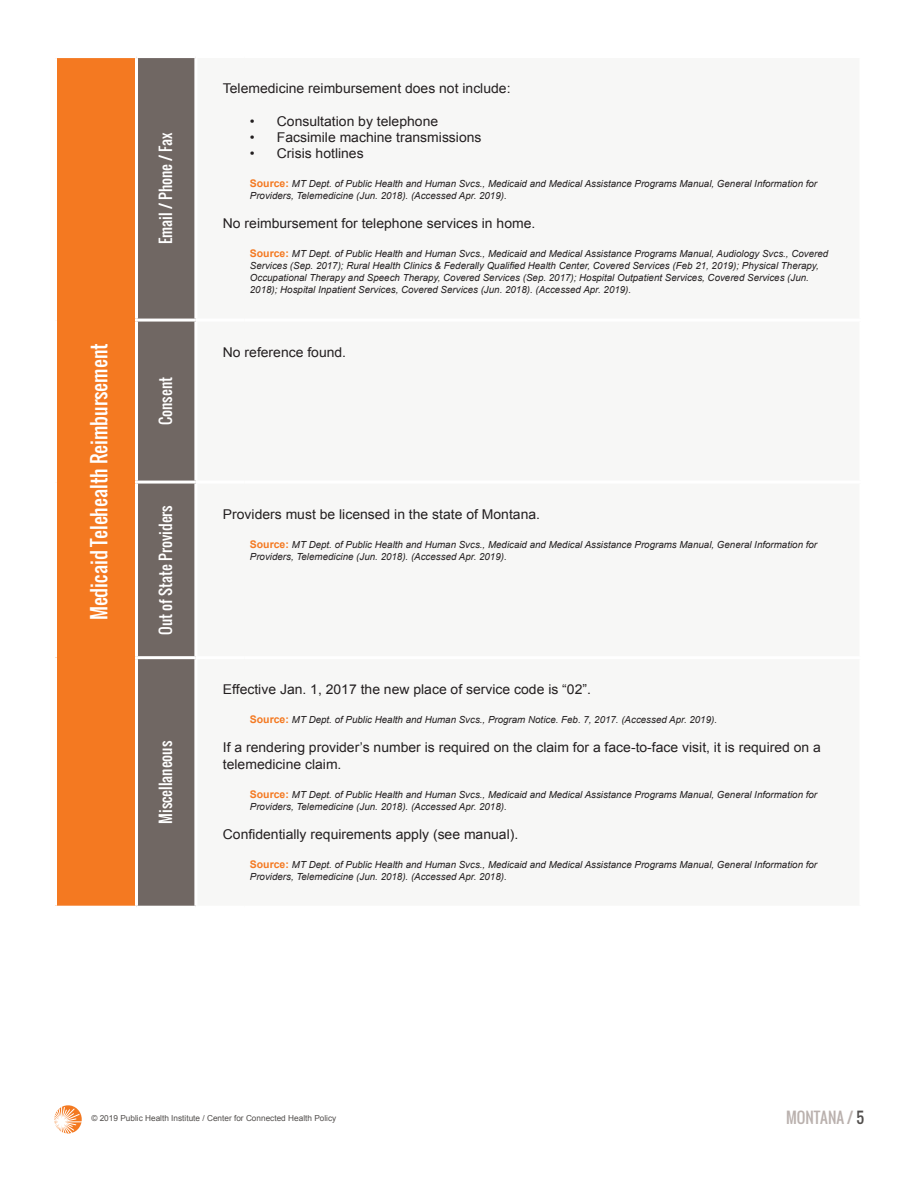
<style>
.page{position:relative;width:918px;height:1188px;background:#fff}
.page>*{position:absolute;margin:0;border:0;box-sizing:border-box;transform-origin:0 0}
.t1{font:19.5px "Oswald";color:#fff}
.t2{font:15px "Oswald";color:#fff}
.t3{font:15px "Oswald";color:#bab1ae}
.t4{font:13.5px/16.2px "Arial";color:#231f20}
.t5{font:italic 9.75px/12px "Arial";color:#231f20}
.t6{font:8.25px "Arial";color:#514e4c}
.s1{font-weight:700;font-style:normal;font-size:10.5px;color:#f47921}
.s2{color:#514e4c}
</style>
<div class="page">
<svg style="left:54px;top:1105px;width:28px;height:29px"></svg>
<div style="left:56px;top:57px;width:80px;height:850px;background:#f47921"></div>
<div style="left:138px;top:58px;width:56px;height:848px;background:#706763"></div>
<hr style="left:54px;top:55px;width:82px;height:3px;background:#fff">
<hr style="left:54px;top:58px;width:3px;height:262px;background:#fff">
<hr style="left:135px;top:58px;width:3px;height:261px;background:#fff">
<hr style="left:54px;top:320px;width:3px;height:162px;background:#fff">
<hr style="left:135px;top:319px;width:61px;height:3px;background:#fff">
<hr style="left:135px;top:322px;width:3px;height:159px;background:#fff">
<hr style="left:54px;top:482px;width:3px;height:176px;background:#fff">
<hr style="left:135px;top:481px;width:61px;height:3px;background:#fff">
<hr style="left:135px;top:484px;width:3px;height:172px;background:#fff">
<hr style="left:54px;top:658px;width:3px;height:248px;background:#fff">
<hr style="left:135px;top:656px;width:61px;height:3px;background:#fff">
<hr style="left:135px;top:659px;width:3px;height:247px;background:#fff">
<hr style="left:54px;top:906px;width:82px;height:3px;background:#fff">
<h1 class="t1" style="left:85px;top:620px;width:279px;rotate:-90deg">Medicaid Telehealth Reimbursement</h1>
<h2 class="t2" style="left:154px;top:244px;width:113px;rotate:-90deg">Email / Phone / Fax</h2>
<h2 class="t2" style="left:154px;top:425px;width:50px;rotate:-90deg">Consent</h2>
<h3 class="t4" style="left:223px;top:81px;width:289px">Telemedicine reimbursement does not include:</h3>
<h3 class="t4" style="left:250px;top:113px;width:190px">• Consultation by telephone</h3>
<h3 class="t4" style="left:250px;top:129px;width:233px">• Facsimile machine transmissions</h3>
<h3 class="t4" style="left:250px;top:146px;width:115px">• Crisis hotlines</h3>
<p class="t5" style="left:250px;top:178px;width:569px"><span class="s1">Source:</span> MT Dept. of Public Health and Human Svcs., Medicaid and Medical Assistance Programs Manual, General Information for<br>Providers, Telemedicine (Jun. 2018). (Accessed Apr. 2019).</p>
<h3 class="t4" style="left:223px;top:215px;width:314px">No reimbursement for telephone services in home.</h3>
<p class="t5" style="left:250px;top:248px;width:580px"><span class="s1">Source:</span> MT Dept. of Public Health and Human Svcs., Medicaid and Medical Assistance Programs Manual, Audiology Svcs., Covered Services (Sep. 2017); Rural Health Clinics &amp; Federally Qualified Health Center, Covered Services (Feb 21, 2019); Physical Therapy, Occupational Therapy and Speech Therapy, Covered Services (Sep. 2017); Hospital Outpatient Services, Covered Services (Jun.<br>2018); Hospital Inpatient Services, Covered Services (Jun. 2018). (Accessed Apr. 2019).</p>
<h3 class="t4" style="left:223px;top:344px;width:125px">No reference found.</h3>
<h2 class="t2" style="left:154px;top:635px;width:131px;rotate:-90deg">Out of State Providers</h2>
<h3 class="t4" style="left:223px;top:506px;width:319px">Providers must be licensed in the state of Montana.</h3>
<p class="t5" style="left:250px;top:539px;width:569px"><span class="s1">Source:</span> MT Dept. of Public Health and Human Svcs., Medicaid and Medical Assistance Programs Manual, General Information for<br>Providers, Telemedicine (Jun. 2018). (Accessed Apr. 2019).</p>
<h2 class="t2" style="left:154px;top:824px;width:84px;rotate:-90deg">Miscellaneous</h2>
<h3 class="t4" style="left:223px;top:682px;width:370px">Effective Jan. 1, 2017 the new place of service code is “02”.</h3>
<p class="t5" style="left:250px;top:714px;width:469px"><span class="s1">Source:</span> MT Dept. of Public Health and Human Svcs., Program Notice. Feb. 7, 2017. (Accessed Apr. 2019).</p>
<h3 class="t4" style="left:223px;top:740px;width:600px">If a rendering provider’s number is required on the claim for a face-to-face visit, it is required on a telemedicine claim.</h3>
<p class="t5" style="left:250px;top:788px;width:569px;line-height:12.8px"><span class="s1">Source:</span> MT Dept. of Public Health and Human Svcs., Medicaid and Medical Assistance Programs Manual, General Information for<br>Providers, Telemedicine (Jun. 2018). (Accessed Apr. 2018).</p>
<h3 class="t4" style="left:223px;top:827px;width:297px">Confidentially requirements apply (see manual).</h3>
<p class="t5" style="left:250px;top:859px;width:569px"><span class="s1">Source:</span> MT Dept. of Public Health and Human Svcs., Medicaid and Medical Assistance Programs Manual, General Information for<br>Providers, Telemedicine (Jun. 2018). (Accessed Apr. 2018).</p>
<p class="t6" style="left:91px;top:1113px;width:246px">© 2019 Public Health Institute / Center for Connected Health Policy</p>
<h2 class="t3" style="left:786px;top:1106px;width:79px">MONTANA / <span class="s2">5</span></h2>
</div>
